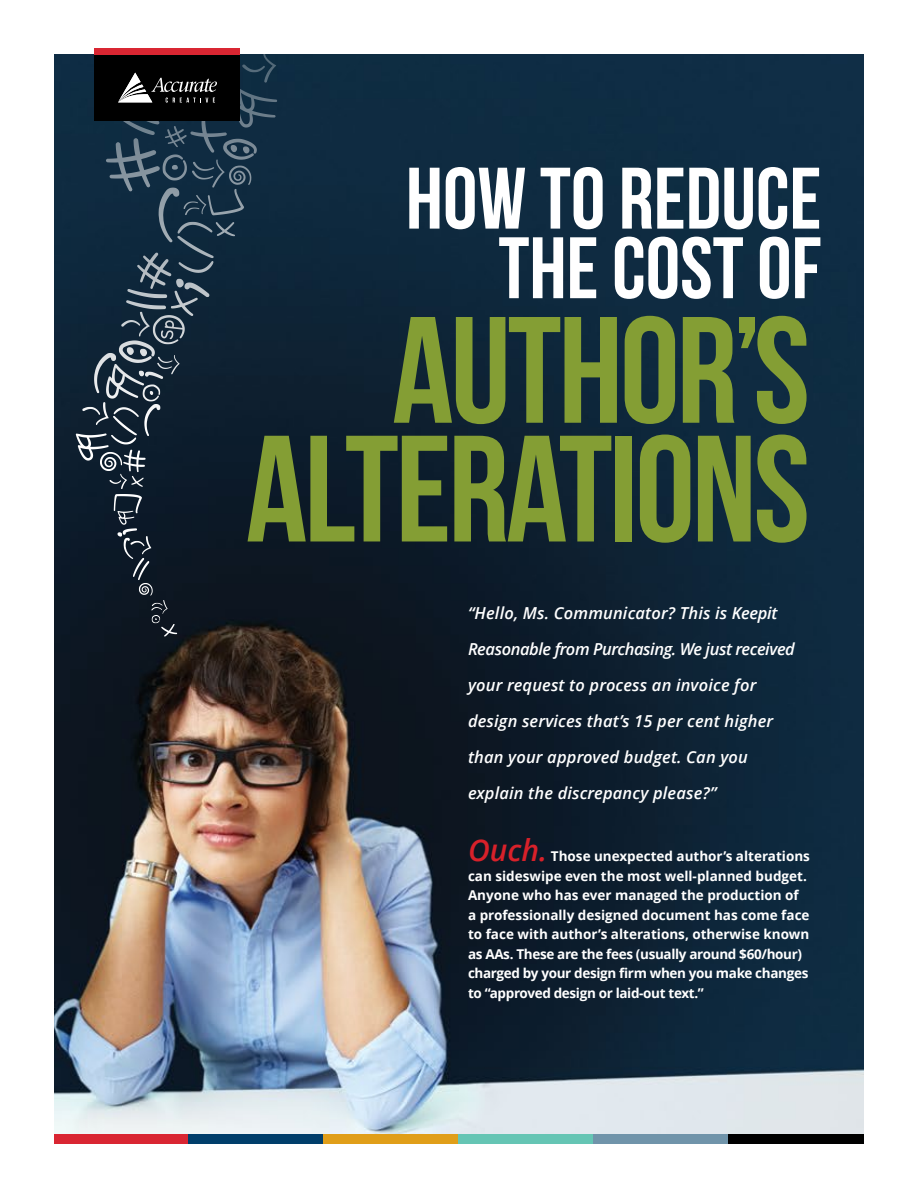
<style>
.page{position:relative;width:918px;height:1188px;background:#fff}
.page>*{position:absolute;margin:0;border:0;box-sizing:border-box;transform-origin:0 0}
.t1{font:151.05px/118.8px "Bebas Neue";letter-spacing:-.02em;color:#849e34;text-align:right}
.t2{font:87px/69.6px "Bebas Neue";color:#fff;text-align:right}
.t3{font:italic 600 30px "Open Sans";color:#d8212a}
.t4{font:italic 600 16.5px/36px "Open Sans";letter-spacing:.01em;color:#fff}
.t5{font:700 13.5px/19.5px "Open Sans";color:#fff}
</style>
<div class="page">
<img style="left:54px;top:54px;width:810px;height:1080px">
<div style="left:54px;top:1134px;width:135px;height:9px;background:#d92632"></div>
<div style="left:189px;top:1134px;width:135px;height:9px;background:#003e6b"></div>
<div style="left:324px;top:1134px;width:135px;height:9px;background:#e09e19"></div>
<div style="left:459px;top:1134px;width:135px;height:9px;background:#65c5b4"></div>
<div style="left:594px;top:1134px;width:135px;height:9px;background:#7094aa"></div>
<div style="left:729px;top:1134px;width:135px;height:9px;background:#000"></div>
<div style="left:95px;top:48px;width:145px;height:7px;background:#d92632"></div>
<svg style="left:76px;top:54px;width:201px;height:583px;background:#192938"></svg>
<h2 class="t2" style="left:406px;top:163px;width:417px">HOW TO REDUCE<br>THE COST OF</h2>
<h1 class="t1" style="left:246px;top:309px;width:566px">AUTHOR’S<br>ALTERATIONS</h1>
<p class="t4" style="left:468px;top:595px;width:328px">“Hello, Ms. Communicator? This is Keepit Reasonable from Purchasing. We just received your request to process an invoice for design services that’s 15 per cent higher than your approved budget. Can you explain the discrepancy please?”</p>
<h3 class="t3" style="left:468px;top:833px;width:81px">Ouch.</h3>
<p class="t5" style="left:468px;top:847px;width:343px;text-indent:83px">Those unexpected author’s alterations can sideswipe even the most well-planned budget.<br>Anyone who has ever managed the production of a professionally designed document has come face to face with author’s alterations, otherwise known as AAs. These are the fees (usually around $60/hour) charged by your design firm when you make changes to “approved design or laid-out text.”</p>
</div>
